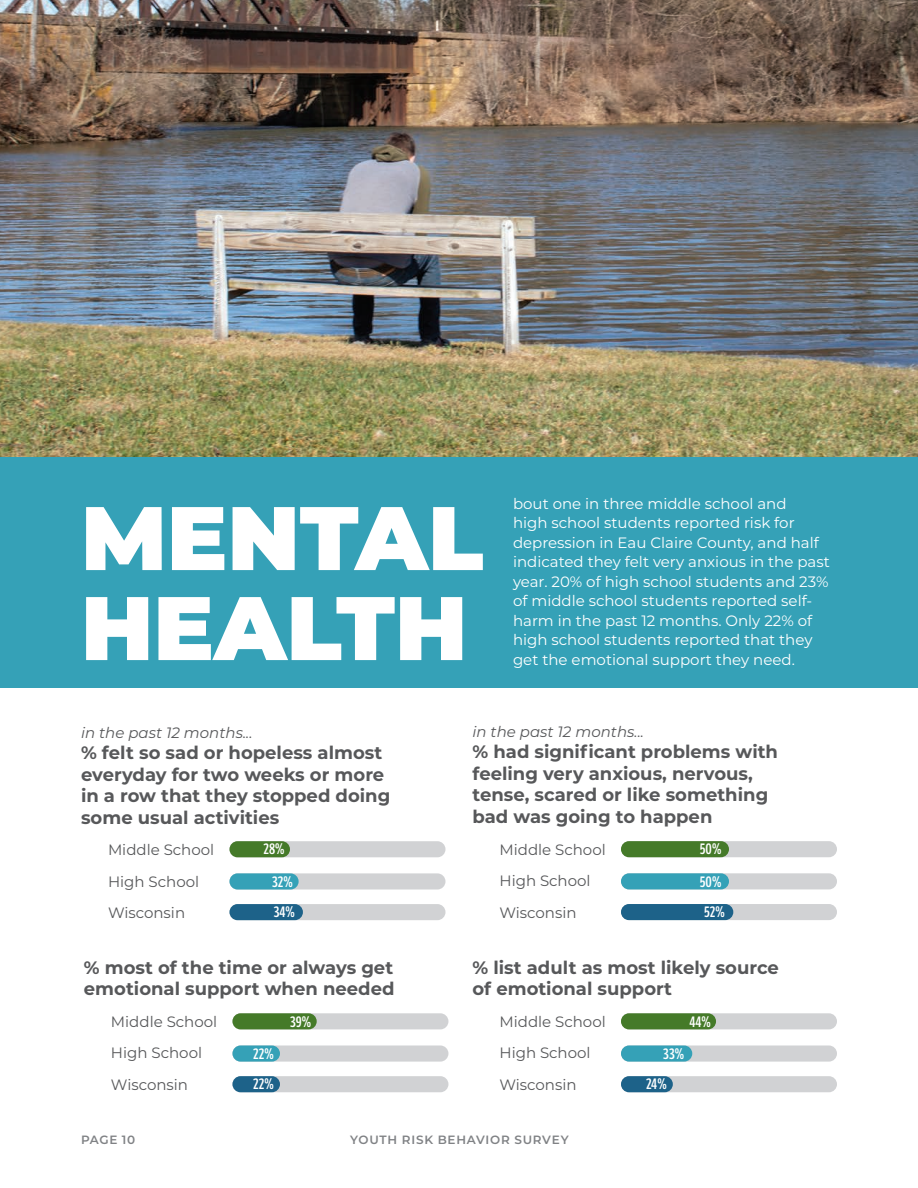
<style>
.page{position:relative;width:918px;height:1188px;background:#fff}
.page>*{position:absolute;margin:0;border:0;box-sizing:border-box;transform-origin:0 0}
.Section_Header{font:900 90px/90px "Montserrat";color:#fff}
.Paragraph_Heading{font:700 18px/21.6px "Montserrat";color:#57585a}
.Body_copy{font:15px/19.5px "Montserrat";color:#fff}
.TOC_-_Small_Heading{font:15px "Montserrat";color:#57585a}
.Body_copy-2{font:italic 15px "Montserrat";color:#57585a}
.Percentage{font:600 15px "LFT Etica Compressed";color:#fff}
.t1{font:600 12px "Montserrat";letter-spacing:.065em;color:#808285}
</style>
<div class="page">
<img style="left:0;top:0;width:918px;height:457px">
<div style="left:0;top:457px;width:918px;height:230px;background:#35a1b7"></div>
<div style="left:229px;top:841px;width:217px;height:16px;background:#d1d2d4;border-radius:8px"></div>
<div style="left:232px;top:1013px;width:216px;height:16px;background:#d1d2d4;border-radius:8px"></div>
<div style="left:621px;top:1013px;width:216px;height:16px;background:#d1d2d4;border-radius:8px"></div>
<div style="left:621px;top:841px;width:216px;height:16px;background:#d1d2d4;border-radius:8px"></div>
<div style="left:229px;top:841px;width:61px;height:16px;background:#457a29;border-radius:8px"></div>
<div style="left:232px;top:1013px;width:85px;height:16px;background:#457a29;border-radius:8px"></div>
<div style="left:621px;top:1013px;width:95px;height:16px;background:#457a29;border-radius:8px"></div>
<div style="left:621px;top:841px;width:108px;height:16px;background:#457a29;border-radius:8px"></div>
<div style="left:229px;top:873px;width:217px;height:17px;background:#d1d2d4;border-radius:8px"></div>
<div style="left:232px;top:1046px;width:216px;height:16px;background:#d1d2d4;border-radius:8px"></div>
<div style="left:621px;top:1046px;width:216px;height:16px;background:#d1d2d4;border-radius:8px"></div>
<div style="left:621px;top:873px;width:216px;height:16px;background:#d1d2d4;border-radius:8px"></div>
<div style="left:229px;top:873px;width:70px;height:17px;background:#35a1b7;border-radius:8px"></div>
<div style="left:232px;top:1046px;width:48px;height:16px;background:#35a1b7;border-radius:8px"></div>
<div style="left:621px;top:1046px;width:71px;height:16px;background:#35a1b7;border-radius:8px"></div>
<div style="left:621px;top:873px;width:108px;height:16px;background:#35a1b7;border-radius:8px"></div>
<div style="left:229px;top:904px;width:217px;height:16px;background:#d1d2d4;border-radius:8px"></div>
<div style="left:232px;top:1076px;width:216px;height:16px;background:#d1d2d4;border-radius:8px"></div>
<div style="left:621px;top:1076px;width:216px;height:16px;background:#d1d2d4;border-radius:8px"></div>
<div style="left:621px;top:904px;width:216px;height:16px;background:#d1d2d4;border-radius:8px"></div>
<div style="left:229px;top:904px;width:74px;height:16px;background:#1d6289;border-radius:8px"></div>
<div style="left:232px;top:1076px;width:48px;height:16px;background:#1d6289;border-radius:8px"></div>
<div style="left:621px;top:1076px;width:52px;height:16px;background:#1d6289;border-radius:8px"></div>
<div style="left:621px;top:904px;width:112px;height:16px;background:#1d6289;border-radius:8px"></div>
<p class="Section_Header" style="left:81px;top:487px;width:404px">MENTAL<br>HEALTH</p>
<p class="Body_copy" style="left:513px;top:493px;width:318px">bout one in three middle school and<br>high school students reported risk for depression in Eau Claire County, and half indicated they felt very anxious in the past year. 20% of high school students and 23% of middle school students reported self&shy;harm in the past 12 months. Only 22% of high school students reported that they get the emotional support they need.</p>
<p class="Body_copy-2" style="left:81px;top:722px;width:173px">in the past 12 months...</p>
<p class="Paragraph_Heading" style="left:81px;top:741px;width:311px">% felt so sad or hopeless almost everyday for two weeks or more in a row that they stopped doing some usual activities</p>
<p class="TOC_-_Small_Heading" style="left:108px;top:840px;width:108px">Middle School</p>
<p class="TOC_-_Small_Heading" style="left:108px;top:871px;width:93px">High School</p>
<p class="TOC_-_Small_Heading" style="left:108px;top:903px;width:79px">Wisconsin</p>
<p class="Percentage" style="left:263px;top:840px;width:23px">28%</p>
<p class="Percentage" style="left:272px;top:873px;width:22px">32%</p>
<p class="Percentage" style="left:274px;top:903px;width:23px">34%</p>
<p class="Body_copy-2" style="left:472px;top:721px;width:173px">in the past 12 months...</p>
<p class="Paragraph_Heading" style="left:472px;top:740px;width:307px">% had significant problems with feeling very anxious, nervous, tense, scared or like something bad was going to happen</p>
<p class="TOC_-_Small_Heading" style="left:500px;top:839px;width:108px">Middle School</p>
<p class="TOC_-_Small_Heading" style="left:500px;top:870px;width:93px">High School</p>
<p class="TOC_-_Small_Heading" style="left:500px;top:902px;width:79px">Wisconsin</p>
<p class="Percentage" style="left:700px;top:840px;width:23px">50%</p>
<p class="Percentage" style="left:700px;top:872px;width:23px">50%</p>
<p class="Percentage" style="left:704px;top:903px;width:22px">52%</p>
<p class="Paragraph_Heading" style="left:84px;top:956px;width:312px">% most of the time or always get emotional support when needed</p>
<p class="TOC_-_Small_Heading" style="left:111px;top:1011px;width:108px">Middle School</p>
<p class="TOC_-_Small_Heading" style="left:111px;top:1043px;width:93px">High School</p>
<p class="TOC_-_Small_Heading" style="left:111px;top:1074px;width:79px">Wisconsin</p>
<p class="Paragraph_Heading" style="left:472px;top:956px;width:308px">% list adult as most likely source of emotional support</p>
<p class="TOC_-_Small_Heading" style="left:500px;top:1011px;width:108px">Middle School</p>
<p class="TOC_-_Small_Heading" style="left:500px;top:1043px;width:93px">High School</p>
<p class="TOC_-_Small_Heading" style="left:500px;top:1074px;width:79px">Wisconsin</p>
<p class="Percentage" style="left:290px;top:1012px;width:23px">39%</p>
<p class="Percentage" style="left:689px;top:1012px;width:23px">44%</p>
<p class="Percentage" style="left:253px;top:1045px;width:22px">22%</p>
<p class="Percentage" style="left:663px;top:1045px;width:22px">33%</p>
<p class="Percentage" style="left:253px;top:1075px;width:22px">22%</p>
<p class="Percentage" style="left:646px;top:1075px;width:22px">24%</p>
<p class="t1" style="left:81px;top:1131px;width:56px">PAGE 10</p>
<p class="t1" style="left:350px;top:1131px;width:220px">YOUTH RISK BEHAVIOR SURVEY</p>
</div>
